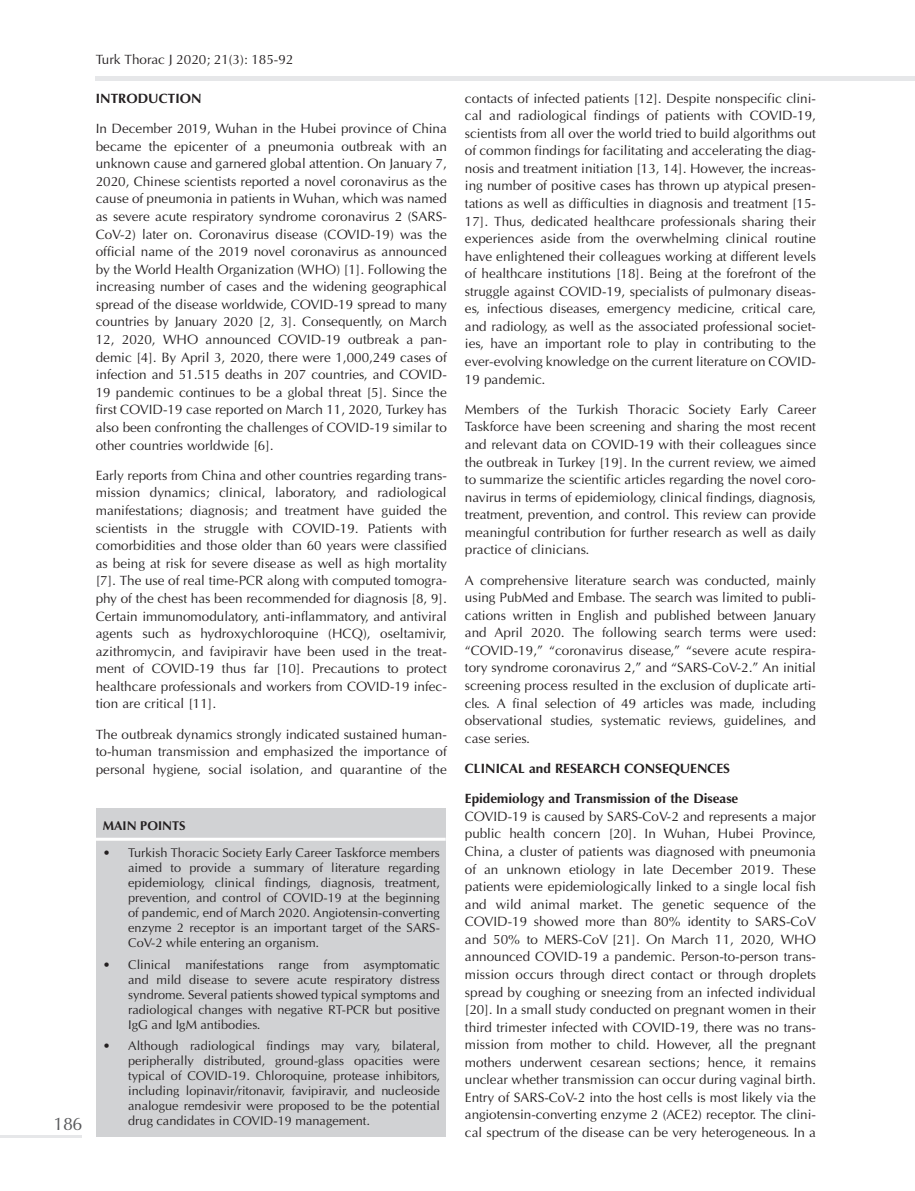
<style>
.page{position:relative;width:915px;height:1191px;background:#fff}
.page>*{position:absolute;margin:0;border:0;box-sizing:border-box;transform-origin:0 0}
.t1{font:18px "Optima Normal Tr";color:#57585a}
.t2{font:13.5px/17.5px "Optima Normal Tr";color:#231f20;text-align:justify}
.t3{font:13.5px "Optima Bold Tr";color:#231f20}
.t4{font:12.75px/15px "Optima Normal Tr";color:#231f20;text-align:justify}
.t5{font:12.75px "Optima Bold Tr";color:#231f20}
</style>
<div class="page">
<hr style="left:96px;top:77px;width:818px;height:4px;background:#e6e7e9">
<hr style="left:0;top:1135px;width:82px;height:3px;background:#e6e7e9">
<div style="left:96px;top:809px;width:349px;height:328px;background:#d1d2d4"></div>
<hr style="left:96px;top:837px;width:349px;height:3px;background:#fff">
<p class="t2" style="left:96px;top:51px;width:199px">Turk Thorac J 2020; 21(3): 185-92</p>
<p class="t3" style="left:96px;top:90px;width:107px">INTRODUCTION</p>
<p class="t2" style="left:96px;top:120px;width:352px">In December 2019, Wuhan in the Hubei province of China became the epicenter of a pneumonia outbreak with an unknown cause and garnered global attention. On January 7, 2020, Chinese scientists reported a novel coronavirus as the cause of pneumonia in patients in Wuhan, which was named as severe acute respiratory syndrome coronavirus 2 (SARS-CoV-2) later on. Coronavirus disease (COVID-19) was the official name of the 2019 novel coronavirus as announced by the World Health Organization (WHO) [1]. Following the increasing number of cases and the widening geographical spread of the disease worldwide, COVID-19 spread to many countries by January 2020 [2, 3]. Consequently, on March 12, 2020, WHO announced COVID-19 outbreak a pan&shy;demic [4]. By April 3, 2020, there were 1,000,249 cases of infection and 51.515 deaths in 207 countries, and COVID-19 pandemic continues to be a global threat [5]. Since the first COVID-19 case reported on March 11, 2020, Turkey has also been confronting the challenges of COVID-19 similar to other countries worldwide [6].</p>
<p class="t2" style="left:96px;top:466px;width:352px">Early reports from China and other countries regarding trans&shy;mission dynamics; clinical, laboratory, and radiological manifestations; diagnosis; and treatment have guided the scientists in the struggle with COVID-19. Patients with comorbidities and those older than 60 years were classified as being at risk for severe disease as well as high mortality [7]. The use of real time-PCR along with computed tomogra&shy;phy of the chest has been recommended for diagnosis [8, 9].<br>Certain immunomodulatory, anti-inflammatory, and antiviral agents such as hydroxychloroquine (HCQ), oseltamivir, azithromycin, and favipiravir have been used in the treat&shy;ment of COVID-19 thus far [10]. Precautions to protect healthcare professionals and workers from COVID-19 infec&shy;tion are critical [11].</p>
<p class="t2" style="left:96px;top:725px;width:352px">The outbreak dynamics strongly indicated sustained human&shy;to-human transmission and emphasized the importance of personal hygiene, social isolation, and quarantine of the</p>
<p class="t1" style="left:54px;top:1113px;width:30px">186</p>
<p class="t5" style="left:103px;top:817px;width:84px">MAIN POINTS</p>
<p class="t4" style="left:128px;top:845px;width:313px;text-indent:-26px">• Turkish Thoracic Society Early Career Taskforce members aimed to provide a summary of literature regarding epidemiology, clinical findings, diagnosis, treatment, prevention, and control of COVID-19 at the beginning of pandemic, end of March 2020. Angiotensin-converting enzyme 2 receptor is an important target of the SARS-CoV-2 while entering an organism.</p>
<p class="t4" style="left:128px;top:957px;width:313px;text-indent:-26px">• Clinical manifestations range from asymptomatic and mild disease to severe acute respiratory distress syndrome. Several patients showed typical symptoms and radiological changes with negative RT-PCR but positive IgG and IgM antibodies.</p>
<p class="t4" style="left:128px;top:1038px;width:313px;text-indent:-26px">• Although radiological findings may vary, bilateral, peripherally distributed, ground-glass opacities were typical of COVID-19. Chloroquine, protease inhibitors, including lopinavir/ritonavir, favipiravir, and nucleoside analogue remdesivir were proposed to be the potential drug candidates in COVID-19 management.</p>
<p class="t2" style="left:464px;top:89px;width:352px">contacts of infected patients [12]. Despite nonspecific clini&shy;cal and radiological findings of patients with COVID-19, scientists from all over the world tried to build algorithms out of common findings for facilitating and accelerating the diag&shy;nosis and treatment initiation [13, 14]. However, the increas&shy;ing number of positive cases has thrown up atypical presen&shy;tations as well as difficulties in diagnosis and treatment [15- 17]. Thus, dedicated healthcare professionals sharing their experiences aside from the overwhelming clinical routine have enlightened their colleagues working at different levels of healthcare institutions [18]. Being at the forefront of the struggle against COVID-19, specialists of pulmonary diseas&shy;es, infectious diseases, emergency medicine, critical care, and radiology, as well as the associated professional societ&shy;ies, have an important role to play in contributing to the ever-evolving knowledge on the current literature on COVID-19 pandemic.</p>
<p class="t2" style="left:464px;top:400px;width:353px">Members of the Turkish Thoracic Society Early Career Taskforce have been screening and sharing the most recent and relevant data on COVID-19 with their colleagues since the outbreak in Turkey [19]. In the current review, we aimed to summarize the scientific articles regarding the novel coro&shy;navirus in terms of epidemiology, clinical findings, diagnosis, treatment, prevention, and control. This review can provide meaningful contribution for further research as well as daily practice of clinicians.</p>
<p class="t2" style="left:464px;top:571px;width:352px">A comprehensive literature search was conducted, mainly using PubMed and Embase. The search was limited to publi&shy;cations written in English and published between January and April 2020. The following search terms were used: “COVID-19,” “coronavirus disease,” “severe acute respira&shy;tory syndrome coronavirus 2,” and “SARS-CoV-2.” An initial screening process resulted in the exclusion of duplicate arti&shy;cles. A final selection of 49 articles was made, including observational studies, systematic reviews, guidelines, and case series.</p>
<p class="t3" style="left:464px;top:760px;width:266px">CLINICAL and RESEARCH CONSEQUENCES</p>
<p class="t3" style="left:464px;top:790px;width:275px">Epidemiology and Transmission of the Disease</p>
<p class="t2" style="left:464px;top:807px;width:352px">COVID-19 is caused by SARS-CoV-2 and represents a major public health concern [20]. In Wuhan, Hubei Province, China, a cluster of patients was diagnosed with pneumonia of an unknown etiology in late December 2019. These patients were epidemiologically linked to a single local fish and wild animal market. The genetic sequence of the COVID-19 showed more than 80% identity to SARS-CoV and 50% to MERS-CoV [21]. On March 11, 2020, WHO announced COVID-19 a pandemic. Person-to-person trans&shy;mission occurs through direct contact or through droplets spread by coughing or sneezing from an infected individual [20]. In a small study conducted on pregnant women in their third trimester infected with COVID-19, there was no trans&shy;mission from mother to child. However, all the pregnant mothers underwent cesarean sections; hence, it remains unclear whether transmission can occur during vaginal birth.<br>Entry of SARS-CoV-2 into the host cells is most likely via the angiotensin-converting enzyme 2 (ACE2) receptor. The clini&shy;cal spectrum of the disease can be very heterogeneous. In a</p>
</div>
